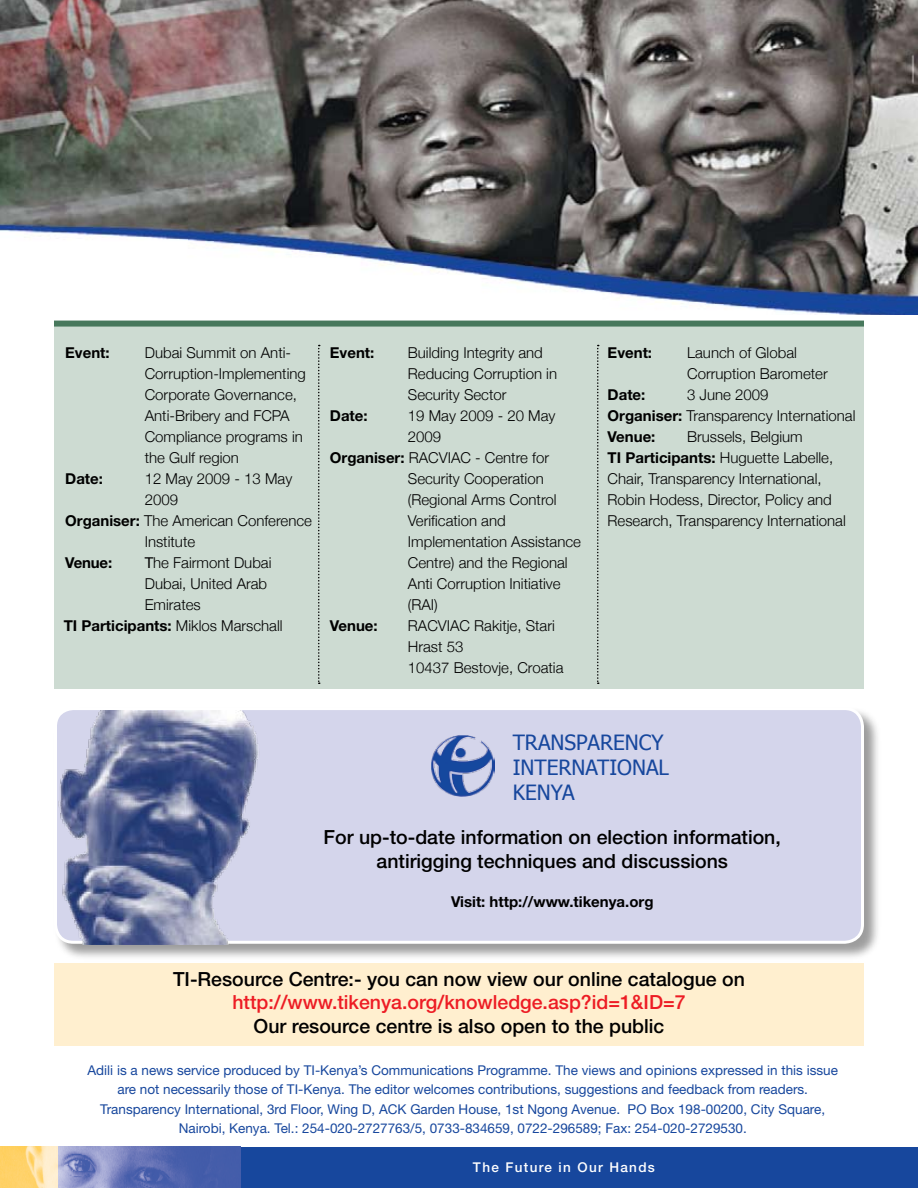
<style>
.page{position:relative;width:918px;height:1188px;background:#fff}
.page>*{position:absolute;margin:0;border:0;box-sizing:border-box;transform-origin:0 0}
.t1{font:21px/25.2px "Tahoma";color:#17479d}
.t2{font:500 19.5px/23.4px "Helvetica Neue";color:#000;text-align:center}
.t3{font:500 19.5px "Helvetica Neue";color:#ed1c24}
.t4{font:300 15px/21px "Helvetica Neue";color:#000}
.t5{font:700 15px "Helvetica Neue";color:#000}
.t6{font:13.5px/19.5px "Helvetica Neue";color:#17479d;text-align:center}
.t7{font:500 13.5px "Helvetica Neue";letter-spacing:.1em;color:#fff}
.s1{font-weight:700}
.s2{font-weight:400}
.s3{font-weight:300}
</style>
<div class="page">
<div style="left:240px;top:1147px;width:678px;height:41px;background:#17479d"></div>
<img style="left:57px;top:1147px;width:183px;height:41px">
<img style="left:0;top:1147px;width:57px;height:41px">
<div style="left:54px;top:324px;width:810px;height:365px;background:#cddbd2"></div>
<img style="left:0;top:0;width:918px;height:315px">
<div style="left:54px;top:321px;width:810px;height:6px;background:#47785c"></div>
<div style="left:54px;top:964px;width:810px;height:82px;background:#ffefcf"></div>
<div style="left:54px;top:707px;width:828px;height:254px;background:#000;opacity:.39"></div>
<div style="left:56px;top:709px;width:806px;height:233px;background:#d4d5eb;border-radius:18px"></div>
<div style="left:54px;top:707px;width:810px;height:237px;border:3px solid #fff;border-radius:18px"></div>
<img style="left:431px;top:735px;width:64px;height:62px">
<img style="left:54px;top:710px;width:228px;height:234px">
<svg style="left:318px;top:345px;width:2px;height:339px"></svg>
<svg style="left:597px;top:345px;width:2px;height:339px"></svg>
<svg style="left:37px;top:42px;width:4px;height:8px"></svg>
<p class="t5" style="left:65px;top:344px;width:46px">Event:</p>
<p class="t4" style="left:145px;top:342px;width:163px">Dubai Summit on Anti-<br>Corruption-Implementing<br>Corporate Governance,<br>Anti-Bribery and FCPA<br>Compliance programs in the Gulf region</p>
<p class="t5" style="left:65px;top:470px;width:39px">Date:</p>
<p class="t4" style="left:145px;top:468px;width:149px">12 May 2009 - 13 May</p>
<p class="t4" style="left:145px;top:489px;width:35px">2009</p>
<p class="t4" style="left:65px;top:510px;width:248px"><span class="s1">Organiser:</span> The American Conference</p>
<p class="t4" style="left:145px;top:531px;width:52px">Institute</p>
<p class="t5" style="left:65px;top:554px;width:49px">Venue:</p>
<p class="t4" style="left:145px;top:552px;width:128px"><span class="s2">T</span>he Fairmont Dubai</p>
<p class="t4" style="left:145px;top:573px;width:124px">Dubai, United Arab</p>
<p class="t4" style="left:145px;top:594px;width:58px">Emirates</p>
<p class="t5" style="left:64px;top:617px;width:220px">TI Participants: <span class="s3">Miklos Marschall</span></p>
<p class="t5" style="left:330px;top:344px;width:46px">Event:</p>
<p class="t4" style="left:408px;top:342px;width:151px">Building Integrity and<br>Reducing Corruption in<br>Security Sector</p>
<p class="t5" style="left:330px;top:407px;width:39px">Date:</p>
<p class="t4" style="left:408px;top:405px;width:149px">19 May 2009 - 20 May</p>
<p class="t4" style="left:408px;top:426px;width:35px">2009</p>
<p class="t4" style="left:330px;top:447px;width:221px"><span class="s1">Organiser:</span> RACVIAC - Centre for</p>
<p class="t4" style="left:408px;top:468px;width:137px">Security Cooperation</p>
<p class="t4" style="left:408px;top:489px;width:150px">(Regional Arms Control</p>
<p class="t4" style="left:408px;top:510px;width:99px">Verification and</p>
<p class="t4" style="left:408px;top:531px;width:175px">Implementation Assistance</p>
<p class="t4" style="left:408px;top:552px;width:161px">Centre) and the Regional</p>
<p class="t4" style="left:408px;top:573px;width:154px">Anti Corruption Initiative</p>
<p class="t4" style="left:408px;top:594px;width:32px">(RAI)</p>
<p class="t5" style="left:330px;top:617px;width:49px">Venue:</p>
<p class="t4" style="left:408px;top:615px;width:157px">RACVIAC Rakitje, Stari<br>Hrast 53<br>10437 Bestovje, Croatia</p>
<p class="t5" style="left:608px;top:344px;width:46px">Event:</p>
<p class="t4" style="left:687px;top:342px;width:142px">Launch of Global<br>Corruption Barometer</p>
<p class="t5" style="left:608px;top:386px;width:39px">Date:</p>
<p class="t4" style="left:608px;top:384px;width:249px;text-indent:80px">3 June 2009<br><span class="s1">Organiser:</span> Transparency International<br><span class="s1">Venue:</span></p>
<p class="t4" style="left:608px;top:426px;width:240px;text-indent:80px">Brussels, Belgium<br><span class="s1">TI Participants:</span> Huguette Labelle, Chair, Transparency International, Robin Hodess, Director, Policy and Research, Transparency International</p>
<h1 class="t1" style="left:513px;top:729px;width:158px">TRANSPARENCY<br>INTERNATIONAL<br>KENYA</h1>
<h2 class="t2" style="left:324px;top:825px;width:459px">For up-to-date information on election information, antirigging techniques and discussions</h2>
<p class="t5" style="left:451px;top:892px;width:204px">Visit: http://www.tikenya.org</p>
<h2 class="t2" style="left:173px;top:967px;width:573px">TI-Resource Centre:- you can now view our online catalogue on</h2>
<h2 class="t3" style="left:232px;top:991px;width:455px">http://www.tikenya.org/knowledge.asp?id=1&amp;ID=7</h2>
<h2 class="t2" style="left:254px;top:1014px;width:412px">Our resource centre is also open to the public</h2>
<p class="t6" style="left:88px;top:1060px;width:752px">Adili is a news service produced by TI-Kenya’s Communications Programme. The views and opinions expressed in this issue are not necessarily those of TI-Kenya. The editor welcomes contributions, suggestions and feedback from readers.<br>Transparency International, 3rd Floor, Wing D, ACK Garden House, 1st Ngong Avenue. PO Box 198-00200, City Square, Nairobi, Kenya. Tel.: 254-020-2727763/5, 0733-834659, 0722-296589; Fax: 254-020-2729530.</p>
<p class="t7" style="left:473px;top:1159px;width:184px">The Future in Our Hands</p>
</div>
